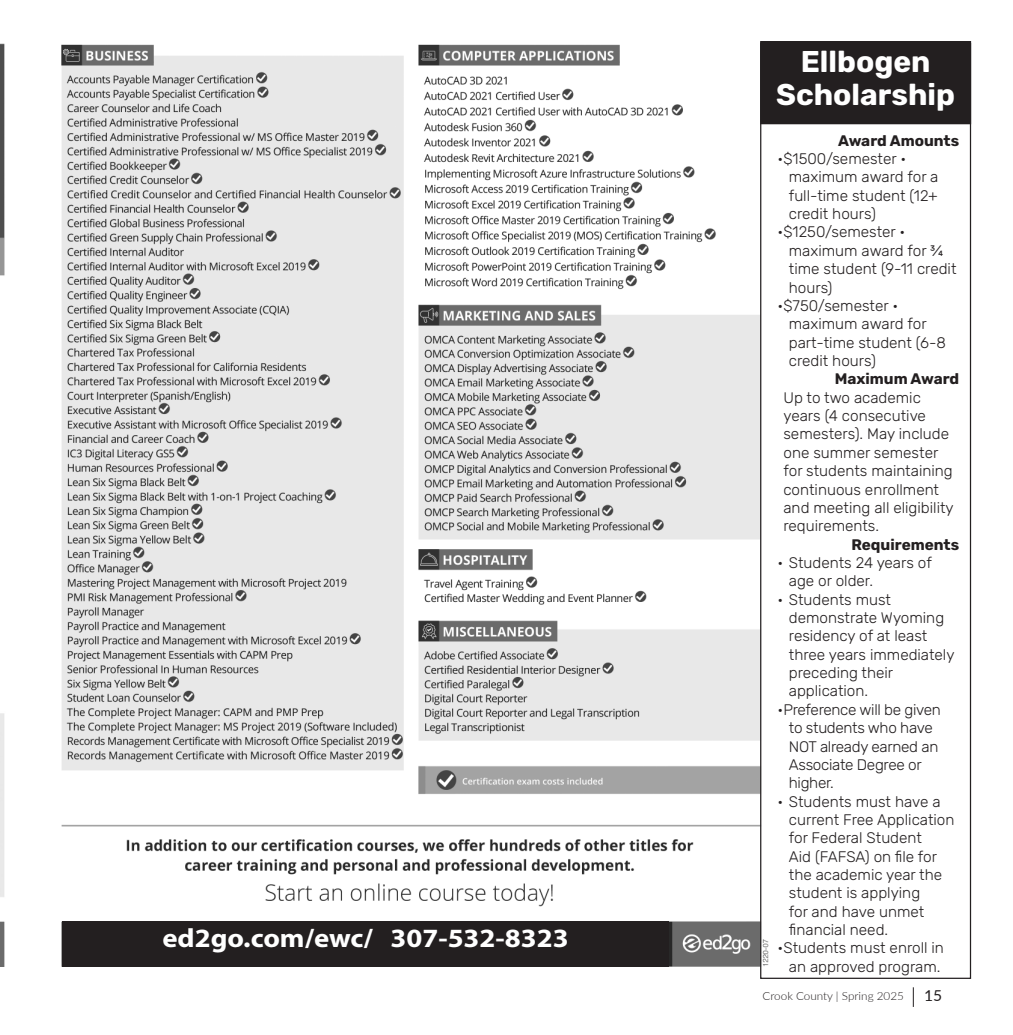
<style>
.page{position:relative;width:1013px;height:1035px;background:#fff}
.page>*{position:absolute;margin:0;border:0;box-sizing:border-box;transform-origin:0 0}
.t1{font:700 30px/32.5px "Rubik";color:#fff;text-align:center}
.t2{font:700 26.5px "Myriad Pro";color:#fff;scale:1.09 1}
.t3{font:300 15.25px/18.4px "Rubik";color:#231f20}
.t4{font:300 15.25px/18.4px "Rubik";letter-spacing:-.02em;color:#231f20}
.t5{font:700 15.25px "Rubik";color:#231f20}
.t6{font:15px "Lato";color:#231f20;scale:1.04 1}
.t7{font:300 11.25px "Lato";color:#231f20;scale:1.04 1}
</style>
<div class="page">
<svg style="left:913px;top:987px;width:1px;height:20px"></svg>
<img style="left:0;top:43px;width:5px;height:924px">
<img style="left:61px;top:44px;width:725px;height:923px">
<div style="left:760px;top:42px;width:210px;height:82px;background:#231f20"></div>
<div style="left:760px;top:41px;width:211px;height:83px;border:1px solid #231f20"></div>
<div style="left:760px;top:43px;width:211px;height:936px;border:1px solid #231f20"></div>
<div style="left:62px;top:922px;width:607px;height:45px;background:#231f20"></div>
<h2 class="t2" style="left:162px;top:928px;width:374px">ed2go.com/ewc/ 307-532-8323</h2>
<h1 class="t1" style="left:776px;top:47px;width:180px">Ellbogen<br>Scholarship</h1>
<p class="t5" style="left:838px;top:133px;width:123px">Award Amounts</p>
<p class="t3" style="left:788px;top:150px;width:151px;text-indent:-11px">• $1500/semester • maximum award for a full-time student (12+ credit hours)</p>
<p class="t3" style="left:788px;top:224px;width:169px;text-indent:-11px">• $1250/semester • maximum award for 3/4 time student (9-11 credit hours)</p>
<p class="t3" style="left:788px;top:297px;width:159px;text-indent:-11px">• $750/semester • maximum award for part-time student (6-8 credit hours)</p>
<p class="t5" style="left:834px;top:372px;width:126px">Maximum Award</p>
<p class="t3" style="left:783px;top:389px;width:172px">Up to two academic years (4 consecutive semesters). May include one summer semester for students maintaining continuous enrollment and meeting all eligibility requirements.</p>
<p class="t5" style="left:851px;top:537px;width:109px">Requirements</p>
<p class="t3" style="left:788px;top:554px;width:144px;text-indent:-11px">• Students 24 years of age or older.</p>
<p class="t3" style="left:788px;top:591px;width:167px;text-indent:-11px">• Students must demonstrate Wyoming residency of at least three years immediately preceding their application.</p>
<p class="t4" style="left:788px;top:701px;width:154px;text-indent:-11px">• Preference will be given to students who have<br>NOT already earned an<br>Associate Degree or higher.</p>
<p class="t3" style="left:788px;top:793px;width:167px;text-indent:-11px">• Students must have a current Free Application for Federal Student<br>Aid (FAFSA) on file for the academic year the student is applying<br>for and have unmet financial need.</p>
<p class="t3" style="left:777px;top:940px;width:168px;text-align:center">• Students must enroll in an approved program.</p>
<p class="t7" style="left:762px;top:992px;width:137px">Crook County | Spring 2025</p>
<p class="t6" style="left:924px;top:987px;width:19px">15</p>
</div>
